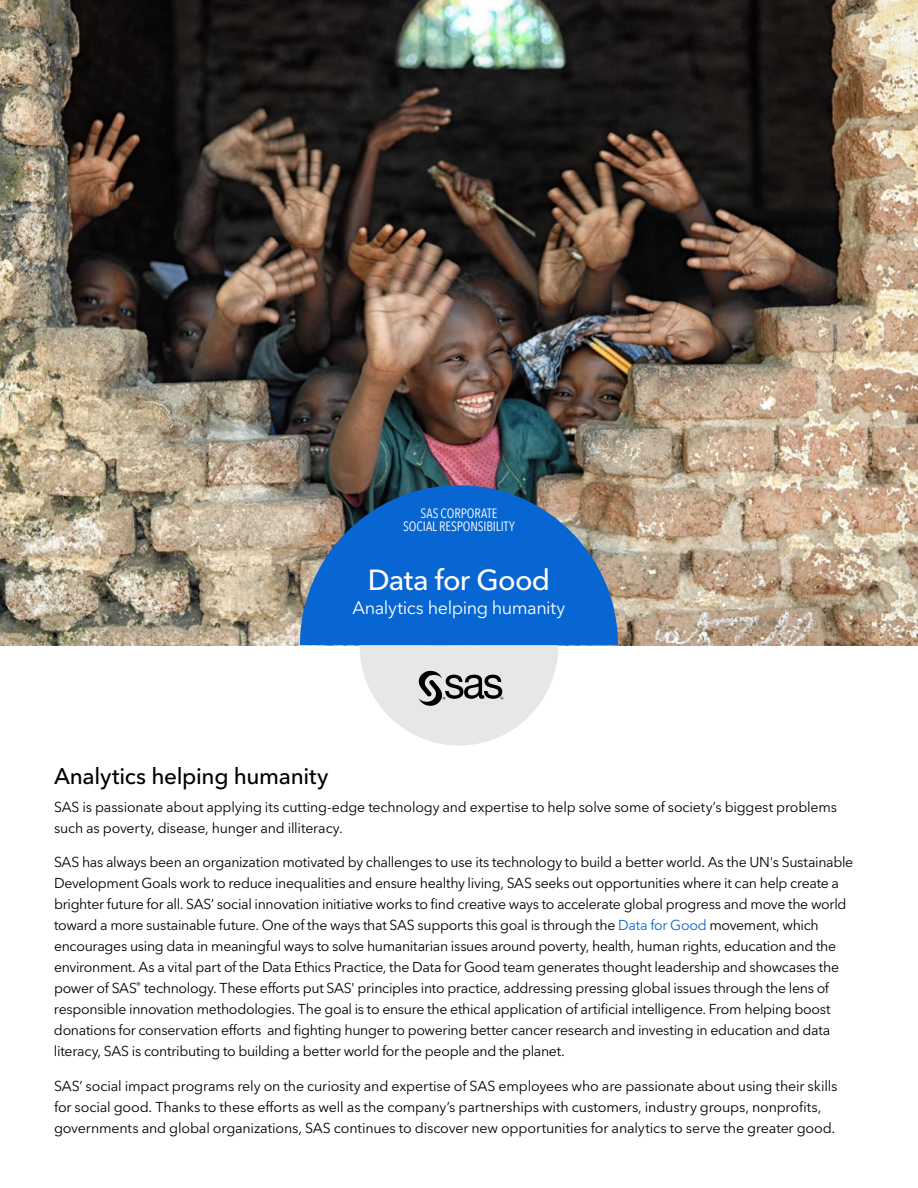
<style>
.page{position:relative;width:918px;height:1188px;background:#fff}
.page>*{position:absolute;margin:0;border:0;box-sizing:border-box;transform-origin:0 0}
.t1{font:500 28.8px "Avenir Next W1 G";letter-spacing:-.02em;color:#fff}
.t2{font:500 22.5px "Avenir Next W1 G";letter-spacing:-.015em;color:#000}
.t3{font:18px "Avenir Next W1 G";letter-spacing:-.025em;color:#fff}
.t4{font:14.25px/21px "Avenir Next W1 G";letter-spacing:-.02em;color:#000}
.t5{font:13.5px/13.5px "Avenir Next Condensed";letter-spacing:-.005em;color:#fff;text-align:center}
.s1{color:#0766d1}
</style>
<div class="page">
<img style="left:0;top:0;width:918px;height:645px">
<svg style="left:300px;top:485px;width:318px;height:160px;background:#246bbb"></svg>
<svg style="left:360px;top:645px;width:198px;height:101px"></svg>
<p class="t5" style="left:403px;top:506px;width:113px">SAS CORPORATE<br>SOCIAL RESPONSIBILITY</p>
<h1 class="t1" style="left:368px;top:563px;width:184px">Data for Good</h1>
<p class="t3" style="left:353px;top:597px;width:214px">Analytics helping humanity</p>
<h2 class="t2" style="left:54px;top:762px;width:276px">Analytics helping humanity</h2>
<p class="t4" style="left:54px;top:796px;width:785px">SAS is passionate about applying its cutting-edge technology and expertise to help solve some of society’s biggest problems such as poverty, disease, hunger and illiteracy.</p>
<p class="t4" style="left:54px;top:852px;width:801px">SAS has always been an organization motivated by challenges to use its technology to build a better world. As the UN's Sustainable Development Goals work to reduce inequalities and ensure healthy living, SAS seeks out opportunities where it can help create a brighter future for all. SAS’ social innovation initiative works to find creative ways to accelerate global progress and move the world toward a more sustainable future. One of the ways that SAS supports this goal is through the <span class="s1">Data for Good</span> movement, which encourages using data in meaningful ways to solve humanitarian issues around poverty, health, human rights, education and the environment. As a vital part of the Data Ethics Practice, the Data for Good team generates thought leadership and showcases the power of SAS<sup>®</sup> technology. These efforts put SAS' principles into practice, addressing pressing global issues through the lens of responsible innovation methodologies. The goal is to ensure the ethical application of artificial intelligence. From helping boost donations for conservation efforts and fighting hunger to powering better cancer research and investing in education and data literacy, SAS is contributing to building a better world for the people and the planet.</p>
<p class="t4" style="left:54px;top:1075px;width:785px">SAS’ social impact programs rely on the curiosity and expertise of SAS employees who are passionate about using their skills for social good. Thanks to these efforts as well as the company’s partnerships with customers, industry groups, nonprofits, governments and global organizations, SAS continues to discover new opportunities for analytics to serve the greater good.</p>
</div>
